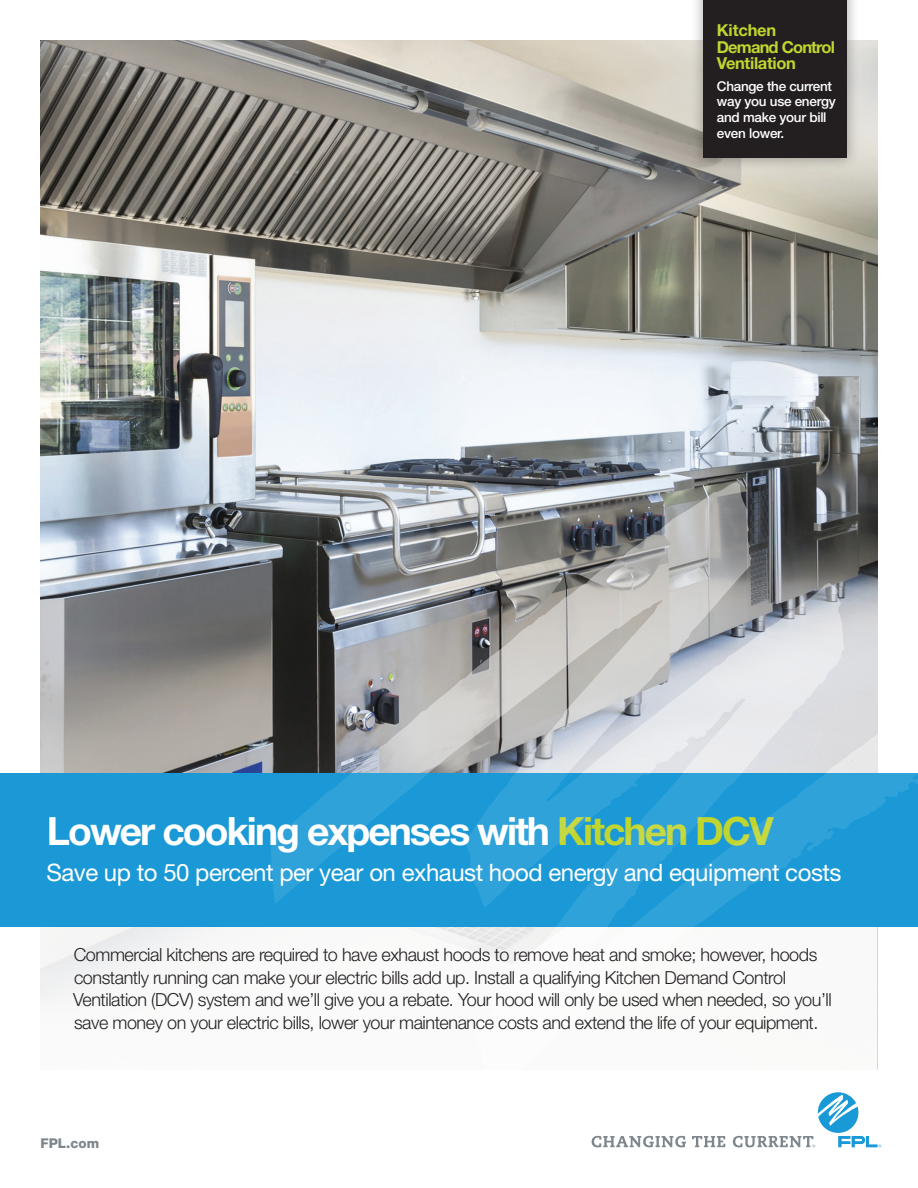
<style>
.page{position:relative;width:918px;height:1188px;background:#fff}
.page>*{position:absolute;margin:0;border:0;box-sizing:border-box;transform-origin:0 0}
.t1{font:700 39px "Helvetica Neue LT Std";letter-spacing:-.05em;color:#fff}
.t2{font:24px "Helvetica Neue LT Std";letter-spacing:-.02em;color:#fff}
.t3{font:300 18px/22.5px "Helvetica Neue LT Std";letter-spacing:-.025em;color:#231f20}
.t4{font:700 16.5px/16.5px "Helvetica Neue LT Std";letter-spacing:-.02em;color:#c1d52f}
.t5{font:500 13.5px/15.8px "Helvetica Neue LT Std";letter-spacing:-.02em;color:#fff}
.t6{font:800 13.5px "Helvetica Neue LT Std";color:#7d868d}
.s1{color:#c1d52f}
</style>
<div class="page">
<img style="left:40px;top:41px;width:838px;height:732px">
<div style="left:691px;top:0;width:168px;height:170px;background:#231f20;opacity:.4"></div>
<div style="left:703px;top:0;width:144px;height:158px;background:#231f20"></div>
<svg style="left:270px;top:482px;width:608px;height:291px;background:#a0a2a3"></svg>
<div style="left:0;top:773px;width:918px;height:154px;background:#1a99d6"></div>
<svg style="left:271px;top:773px;width:647px;height:154px"></svg>
<svg style="left:592px;top:1136px;width:94px;height:11px"></svg>
<svg style="left:692px;top:1136px;width:33px;height:11px"></svg>
<svg style="left:733px;top:1092px;width:148px;height:55px"></svg>
<p class="t4" style="left:717px;top:22px;width:120px">Kitchen<br>Demand Control<br>Ventilation</p>
<p class="t5" style="left:717px;top:78px;width:121px">Change the current way you use energy and make your bill even lower.</p>
<h1 class="t1" style="left:47px;top:807px;width:728px">Lower cooking expenses with <span class="s1">Kitchen DCV</span></h1>
<h2 class="t2" style="left:46px;top:859px;width:797px">Save up to 50 percent per year on exhaust hood energy and equipment costs</h2>
<p class="t3" style="left:73px;top:943px;width:760px">Commercial kitchens are required to have exhaust hoods to remove heat and smoke; however, hoods constantly running can make your electric bills add up. Install a qualifying Kitchen Demand Control Ventilation (DCV) system and we’ll give you a rebate. Your hood will only be used when needed, so you’ll save money on your electric bills, lower your maintenance costs and extend the life of your equipment.</p>
<p class="t6" style="left:40px;top:1135px;width:60px">FPL.com</p>
</div>
